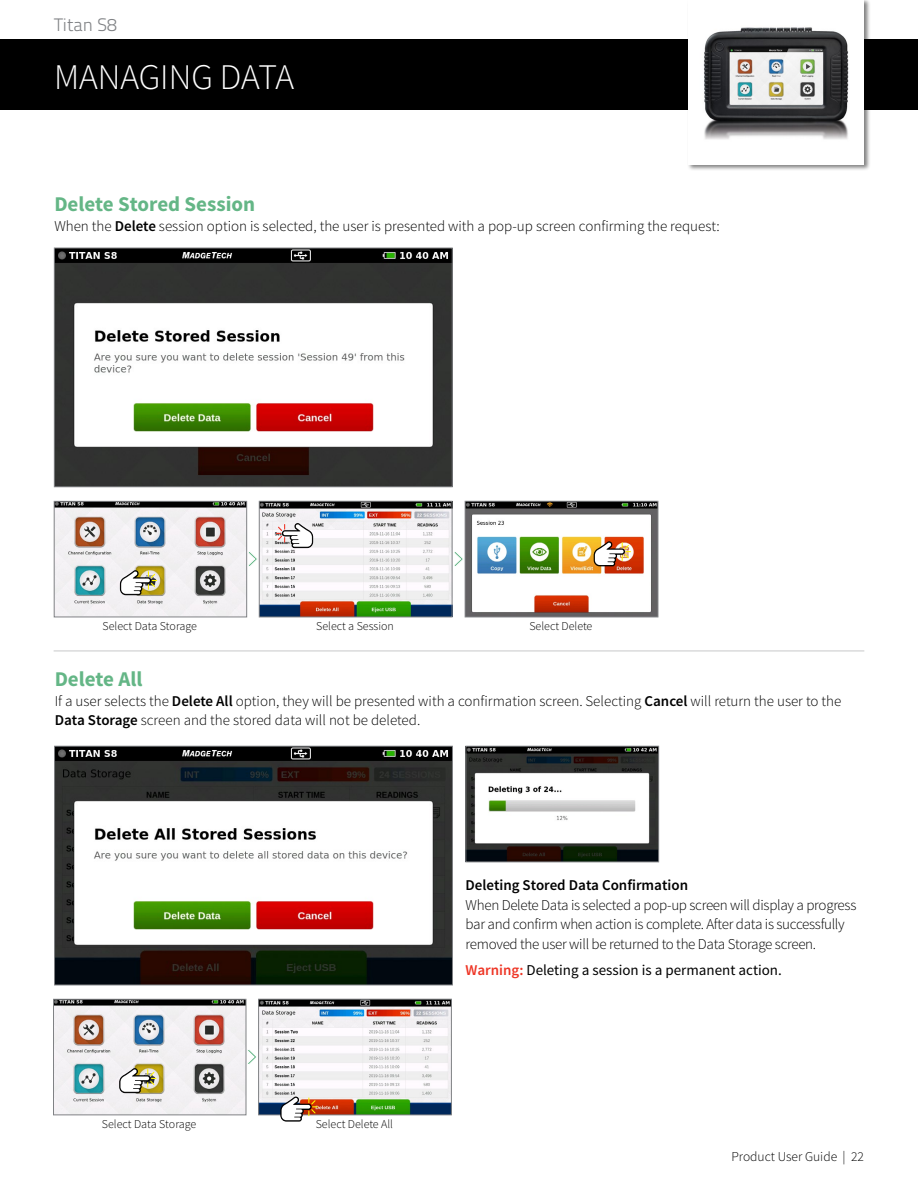
<style>
.page{position:relative;width:918px;height:1188px;background:#fff}
.page>*{position:absolute;margin:0;border:0;box-sizing:border-box;transform-origin:0 0}
.t1{font:300 36px "Source Sans Pro";color:#fff}
.t2{font:700 21px "Source Sans Pro";color:#64b686}
.t3{font:300 18px "Titillium Text 22 L";color:#808285}
.t4{font:300 15px/19.5px "Source Sans Pro";color:#000}
.t5{font:300 15px/19.5px "Source Sans Pro";letter-spacing:-.02em;color:#000}
.t6{font:15px "Source Sans Pro";color:#000}
.t7{font:600 15px "Source Sans Pro";color:#000}
.t8{font:300 13.5px "Source Sans Pro";color:#000}
.t9{font:300 12px "Source Sans Pro";color:#000}
.s1{font-weight:600}
.s2{font-weight:600;color:#ee3525}
</style>
<div class="page">
<div style="left:0;top:39px;width:918px;height:71px;background:#000"></div>
<div style="left:687px;top:0;width:184px;height:172px;background:#000;opacity:.5"></div>
<div style="left:688px;top:0;width:176px;height:165px;background:#fff"></div>
<img style="left:703px;top:27px;width:146px;height:113px">
<img style="left:261px;top:503px;width:189px;height:112px">
<div style="left:259px;top:501px;width:193px;height:116px;border:1px solid #808285"></div>
<img style="left:467px;top:503px;width:189px;height:112px">
<div style="left:465px;top:501px;width:193px;height:116px;border:1px solid #808285"></div>
<img style="left:468px;top:748px;width:189px;height:112px">
<div style="left:466px;top:746px;width:193px;height:116px;border:1px solid #808285"></div>
<img style="left:56px;top:503px;width:189px;height:112px">
<div style="left:54px;top:501px;width:193px;height:116px;border:1px solid #808285"></div>
<svg style="left:120px;top:570px;width:37px;height:25px"></svg>
<svg style="left:276px;top:523px;width:37px;height:25px"></svg>
<svg style="left:594px;top:542px;width:37px;height:24px"></svg>
<svg style="left:248px;top:552px;width:9px;height:14px"></svg>
<svg style="left:454px;top:552px;width:9px;height:14px"></svg>
<img style="left:56px;top:250px;width:394px;height:235px">
<div style="left:54px;top:248px;width:398px;height:239px;border:1px solid #808285"></div>
<hr style="left:54px;top:651px;width:810px;height:1px;background:#c7c8ca">
<img style="left:56px;top:748px;width:395px;height:235px">
<div style="left:54px;top:746px;width:399px;height:239px;border:1px solid #808285"></div>
<img style="left:260px;top:1001px;width:190px;height:112px">
<div style="left:258px;top:999px;width:194px;height:116px;border:1px solid #808285"></div>
<img style="left:55px;top:1001px;width:189px;height:112px">
<div style="left:53px;top:999px;width:193px;height:116px;border:1px solid #808285"></div>
<svg style="left:119px;top:1068px;width:37px;height:25px"></svg>
<svg style="left:280px;top:1097px;width:38px;height:24px"></svg>
<svg style="left:248px;top:1050px;width:8px;height:14px"></svg>
<p class="t3" style="left:54px;top:11px;width:64px">Titan S8</p>
<h1 class="t1" style="left:54px;top:55px;width:242px">MANAGING DATA</h1>
<h2 class="t2" style="left:54px;top:191px;width:202px">Delete Stored Session</h2>
<p class="t4" style="left:54px;top:216px;width:667px">When the <span class="s1">Delete</span> session option is selected, the user is presented with a pop-up screen confirming the request:</p>
<p class="t9" style="left:103px;top:619px;width:96px">Select Data Storage</p>
<p class="t9" style="left:316px;top:619px;width:79px">Select a Session</p>
<p class="t9" style="left:529px;top:619px;width:65px">Select Delete</p>
<h2 class="t2" style="left:55px;top:666px;width:89px">Delete All</h2>
<p class="t4" style="left:55px;top:691px;width:788px">If a user selects the <span class="s1">Delete All</span> option, they will be presented with a confirmation screen. Selecting <span class="s1">Cancel</span> will return the user to the<br><span class="s1">Data Storage</span> screen and the stored data will not be deleted.</p>
<p class="t9" style="left:102px;top:1117px;width:96px">Select Data Storage</p>
<p class="t9" style="left:316px;top:1117px;width:79px">Select Delete All</p>
<p class="t7" style="left:466px;top:876px;width:224px">Deleting Stored Data Confirmation</p>
<p class="t5" style="left:466px;top:895px;width:392px">When Delete Data is selected a pop-up screen will display a progress bar and confirm when action is complete. After data is successfully removed the user will be returned to the Data Storage screen.</p>
<p class="t6" style="left:466px;top:961px;width:318px"><span class="s2">Warning:</span> Deleting a session is a permanent action.</p>
<p class="t8" style="left:731px;top:1148px;width:134px">Product User Guide | 22</p>
</div>
